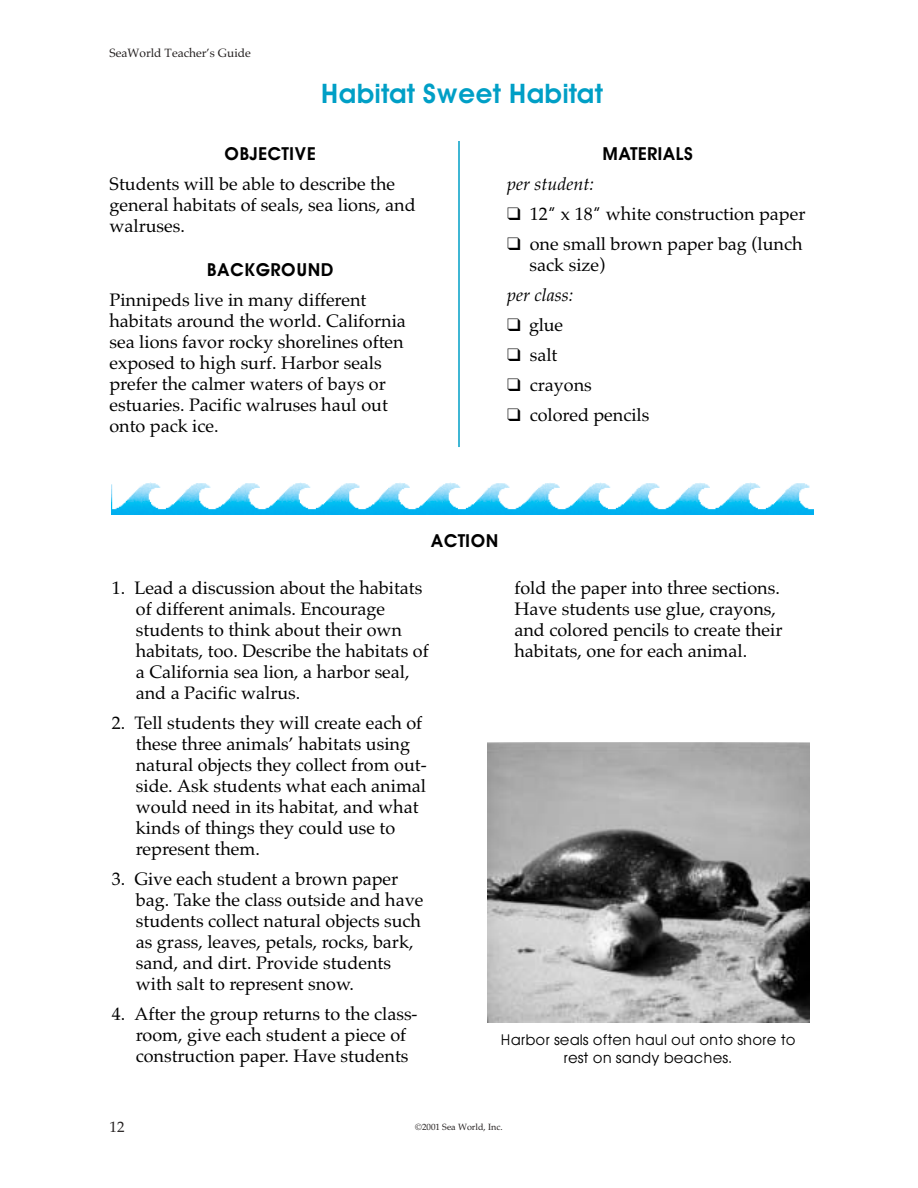
<style>
.page{position:relative;width:918px;height:1188px;background:#fff}
.page>*{position:absolute;margin:0;border:0;box-sizing:border-box;transform-origin:0 0}
.t1{font:600 27px "Avant Garde";color:#009fc6}
.t2{font:18px/21px "Palatino";color:#000}
.t3{font:600 18px "Avant Garde";color:#000}
.t4{font:italic 18px "Palatino";color:#000}
.t5{font:15px/18px "Avant Garde";color:#000;text-align:center}
.t6{font:15px "Palatino";color:#231f1f}
.t7{font:12px "Palatino";color:#231f1f}
.t8{font:9px "Palatino";color:#231f1f}
.s1{font-family:"Avant Garde"}
</style>
<div class="page">
<hr style="left:458px;top:141px;width:2px;height:306px;background:#009fc6">
<img style="left:488px;top:742px;width:322px;height:281px">
<img style="left:111px;top:483px;width:702px;height:32px">
<p class="t7" style="left:110px;top:48px;width:143px">SeaWorld Teacher’s Guide</p>
<h1 class="t1" style="left:321px;top:83px;width:284px">Habitat Sweet Habitat</h1>
<p class="t3" style="left:224px;top:147px;width:94px">OBJECTIVE</p>
<p class="t2" style="left:110px;top:176px;width:308px">Students will be able to describe the general habitats of seals, sea lions, and walruses.</p>
<p class="t3" style="left:206px;top:262px;width:129px">BACKGROUND</p>
<p class="t2" style="left:109px;top:291px;width:298px">Pinnipeds live in many different habitats around the world. California sea lions favor rocky shorelines often exposed to high surf. Harbor seals prefer the calmer waters of bays or estuaries. Pacific walruses haul out onto pack ice.</p>
<p class="t3" style="left:602px;top:147px;width:93px">MATERIALS</p>
<p class="t4" style="left:507px;top:177px;width:88px">per student:</p>
<p class="t2" style="left:507px;top:206px;width:300px">❑ 12<span class="s1">”</span> x 18<span class="s1">”</span> white construction paper</p>
<p class="t2" style="left:530px;top:236px;width:274px;text-indent:-22px">❑ one small brown paper bag (lunch sack size)</p>
<p class="t4" style="left:507px;top:288px;width:68px">per class:</p>
<p class="t2" style="left:507px;top:317px;width:58px">❑ glue</p>
<p class="t2" style="left:507px;top:347px;width:52px">❑ salt</p>
<p class="t2" style="left:507px;top:377px;width:86px">❑ crayons</p>
<p class="t2" style="left:507px;top:407px;width:144px">❑ colored pencils</p>
<p class="t3" style="left:430px;top:533px;width:70px">ACTION</p>
<p class="t2" style="left:136px;top:579px;width:294px;text-indent:-24px">1. Lead a discussion about the habitats of different animals. Encourage students to think about their own habitats, too. Describe the habitats of a California sea lion, a harbor seal, and a Pacific walrus.</p>
<p class="t2" style="left:136px;top:714px;width:292px;text-indent:-24px">2. Tell students they will create each of these three animals’ habitats using natural objects they collect from out&shy;side. Ask students what each animal would need in its habitat, and what kinds of things they could use to represent them.</p>
<p class="t2" style="left:136px;top:870px;width:289px;text-indent:-24px">3. Give each student a brown paper bag. Take the class outside and have students collect natural objects such as grass, leaves, petals, rocks, bark, sand, and dirt. Provide students with salt to represent snow.</p>
<p class="t2" style="left:136px;top:1005px;width:283px;text-indent:-24px">4. After the group returns to the class&shy;room, give each student a piece of construction paper. Have students</p>
<p class="t2" style="left:514px;top:579px;width:270px">fold the paper into three sections.<br>Have students use glue, crayons, and colored pencils to create their habitats, one for each animal.</p>
<p class="t5" style="left:500px;top:1031px;width:297px">Harbor seals often haul out onto shore to rest on sandy beaches.</p>
<p class="t6" style="left:110px;top:1121px;width:16px">12</p>
<p class="t8" style="left:415px;top:1123px;width:89px">©2001 Sea World, Inc.</p>
</div>
